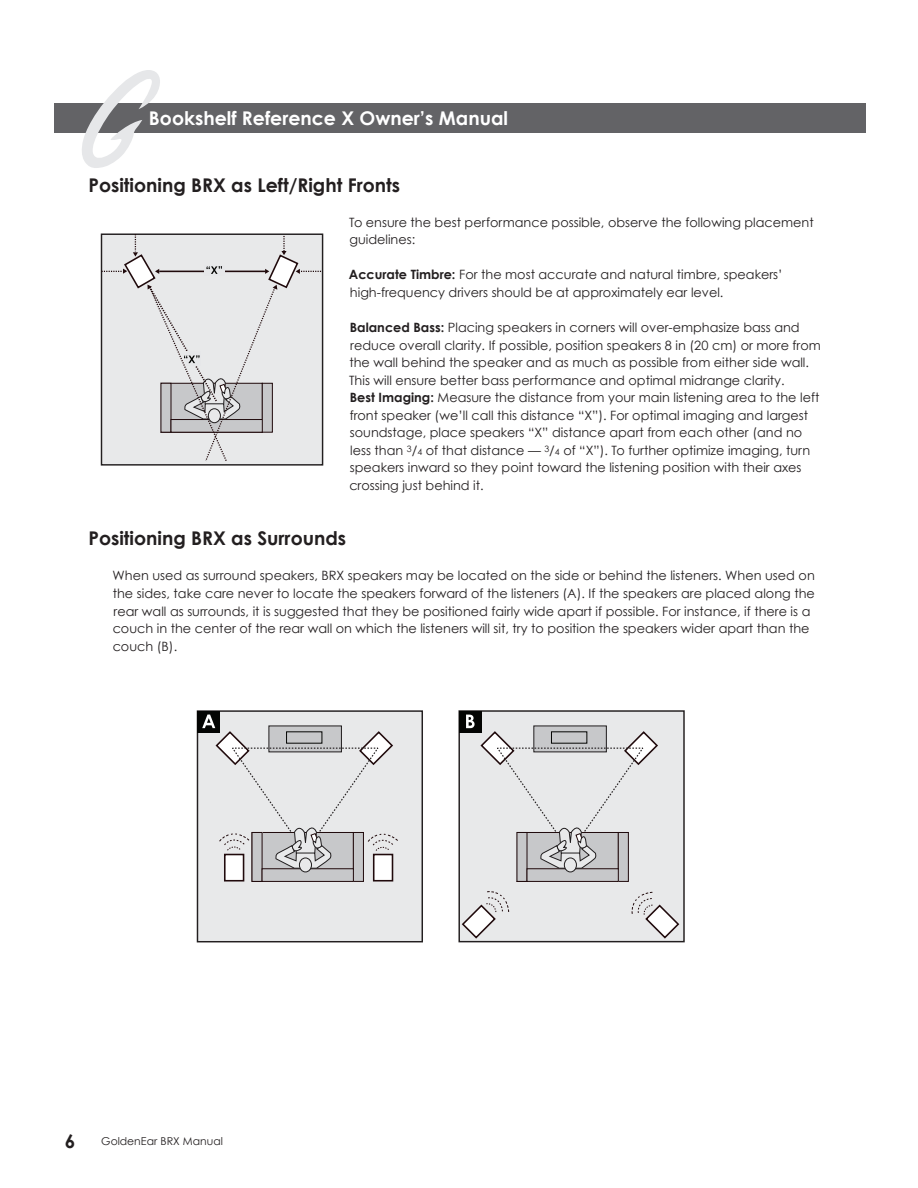
<style>
.page{position:relative;width:918px;height:1188px;background:#fff}
.page>*{position:absolute;margin:0;border:0;box-sizing:border-box;transform-origin:0 0}
.t1{font:700 18.9px "Century Gothic";color:#231f20}
.t2{font:700 18.9px "Century Gothic";color:#fff}
.t3{font:12.9px/17.5px "Century Gothic";color:#231f20}
.t4{font:10.8px "Century Gothic";color:#231f20}
.s1{font-weight:700}
.s2{font-size:8.7px}
</style>
<div class="page">
<div style="left:54px;top:103px;width:811px;height:30px;background:#636366"></div>
<svg style="left:82px;top:70px;width:78px;height:98px"></svg>
<div style="left:459px;top:711px;width:225px;height:231px;background:#e8e9ea"></div>
<div style="left:458px;top:710px;width:227px;height:232px;border:1px solid #231f20"></div>
<div style="left:459px;top:711px;width:23px;height:22px;background:#040503"></div>
<div style="left:197px;top:711px;width:225px;height:231px;background:#e8e9ea"></div>
<div style="left:197px;top:710px;width:226px;height:232px;border:1px solid #231f20"></div>
<div style="left:374px;top:855px;width:19px;height:26px;background:#fff"></div>
<div style="left:373px;top:854px;width:20px;height:28px;border:2px solid #200a0c"></div>
<div style="left:225px;top:855px;width:19px;height:26px;background:#fff"></div>
<div style="left:224px;top:854px;width:20px;height:28px;border:2px solid #200a0c"></div>
<div style="left:252px;top:832px;width:10px;height:49px;background:#c7c8ca"></div>
<div style="left:252px;top:832px;width:10px;height:50px;border:1px solid #200a0c"></div>
<div style="left:353px;top:832px;width:10px;height:49px;background:#c7c8ca"></div>
<div style="left:353px;top:832px;width:11px;height:50px;border:1px solid #200a0c"></div>
<div style="left:262px;top:869px;width:91px;height:12px;background:#c7c8ca"></div>
<div style="left:262px;top:868px;width:92px;height:14px;border:1px solid #200a0c"></div>
<div style="left:299px;top:858px;width:13px;height:14px;border:1px solid #201d1e;border-radius:50%"></div>
<div style="left:517px;top:832px;width:10px;height:49px;background:#c7c8ca"></div>
<div style="left:517px;top:832px;width:10px;height:50px;border:1px solid #200a0c"></div>
<div style="left:618px;top:832px;width:10px;height:49px;background:#c7c8ca"></div>
<div style="left:618px;top:832px;width:11px;height:50px;border:1px solid #200a0c"></div>
<div style="left:527px;top:869px;width:91px;height:12px;background:#c7c8ca"></div>
<div style="left:527px;top:868px;width:92px;height:14px;border:1px solid #200a0c"></div>
<div style="left:564px;top:858px;width:13px;height:14px;border:1px solid #201d1e;border-radius:50%"></div>
<svg style="left:466px;top:715px;width:192px;height:154px"></svg>
<div style="left:198px;top:711px;width:22px;height:22px;background:#040503"></div>
<svg style="left:202px;top:715px;width:196px;height:154px"></svg>
<svg style="left:461px;top:891px;width:49px;height:48px"></svg>
<svg style="left:631px;top:891px;width:49px;height:48px"></svg>
<div style="left:101px;top:233px;width:222px;height:233px;border:1px solid #231f20"></div>
<svg style="left:102px;top:234px;width:220px;height:229px;background:#ddddde"></svg>
<p class="t2" style="left:149px;top:106px;width:361px">Bookshelf Reference X Owner’s Manual</p>
<p class="t1" style="left:88px;top:173px;width:313px">Positioning BRX as Left/Right Fronts</p>
<p class="t3" style="left:349px;top:213px;width:466px">To ensure the best performance possible, observe the following placement guidelines:</p>
<p class="t3" style="left:349px;top:266px;width:435px"><span class="s1">Accurate Timbre:</span> For the most accurate and natural timbre, speakers’ high-frequency drivers should be at approximately ear level.</p>
<p class="t3" style="left:349px;top:318px;width:473px"><span class="s1">Balanced Bass:</span> Placing speakers in corners will over-emphasize bass and reduce overall clarity. If possible, position speakers 8 in (20 cm) or more from the wall behind the speaker and as much as possible from either side wall.<br>This will ensure better bass performance and optimal midrange clarity.<br><span class="s1">Best Imaging:</span> Measure the distance from your main listening area to the left front speaker (we’ll call this distance “X”). For optimal imaging and largest soundstage, place speakers “X” distance apart from each other (and no less than <sup>3</sup>/<span class="s2">4</span> of that distance — <sup>3</sup>/<span class="s2">4</span> of “X”). To further optimize imaging, turn speakers inward so they point toward the listening position with their axes crossing just behind it.</p>
<p class="t1" style="left:88px;top:527px;width:259px">Positioning BRX as Surrounds</p>
<p class="t3" style="left:113px;top:567px;width:704px">When used as surround speakers, BRX speakers may be located on the side or behind the listeners. When used on the sides, take care never to locate the speakers forward of the listeners (A). If the speakers are placed along the rear wall as surrounds, it is suggested that they be positioned fairly wide apart if possible. For instance, if there is a couch in the center of the rear wall on which the listeners will sit, try to position the speakers wider apart than the couch (B).</p>
<p class="t1" style="left:65px;top:1129px;width:12px">6</p>
<p class="t4" style="left:101px;top:1134px;width:123px">GoldenEar BRX Manual</p>
</div>
